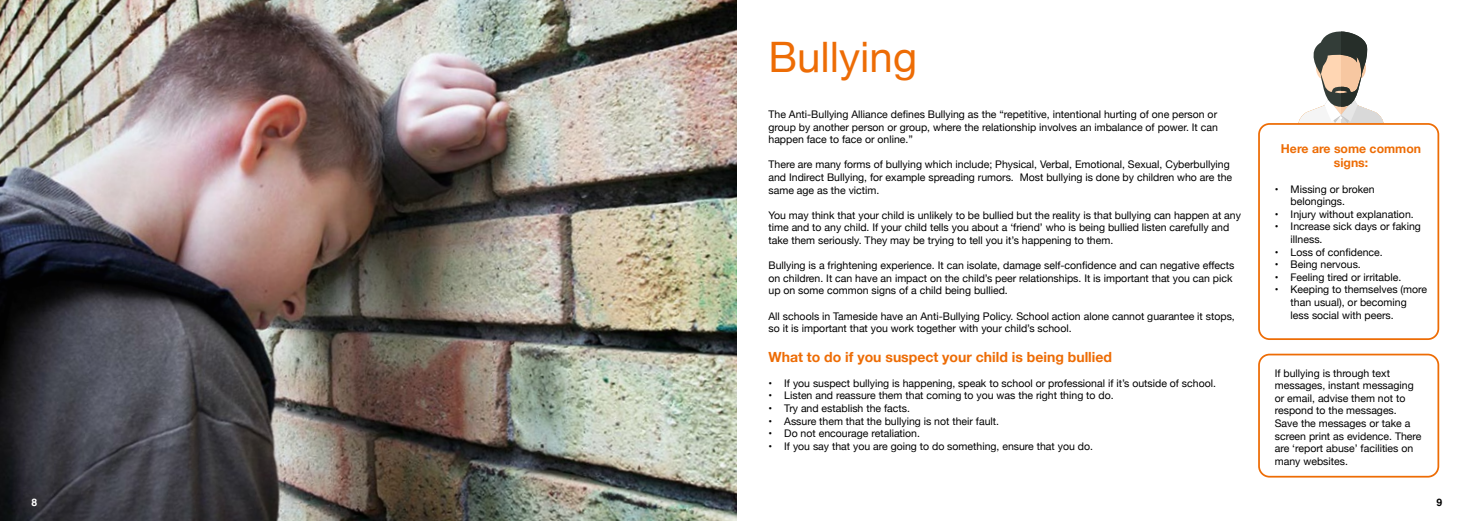
<style>
.page{position:relative;width:1474px;height:521px;background:#fff}
.page>*{position:absolute;margin:0;border:0;box-sizing:border-box;transform-origin:0 0}
.t1{font:42px "Helvetica Neue";color:#ed6c05}
.t2{font:700 14px "Helvetica Neue";color:#ed6c05}
.t3{font:700 12.25px/14.7px "Helvetica Neue";color:#ed6c05;text-align:center}
.t4{font:10.5px/12.6px "Helvetica Neue";color:#000}
.t5{font:700 10.5px "Helvetica";color:#fff}
.t6{font:700 10.5px "Helvetica";color:#000}
</style>
<div class="page">
<img style="left:0;top:0;width:737px;height:521px">
<svg style="left:1298px;top:31px;width:86px;height:92px"></svg>
<div style="left:1258px;top:123px;width:181px;height:217px;border:2px solid #ed6c05;border-radius:10px"></div>
<div style="left:1258px;top:354px;width:181px;height:123px;border:2px solid #ed6c05;border-radius:10px"></div>
<h1 class="t1" style="left:768px;top:26px;width:150px">Bullying</h1>
<p class="t4" style="left:768px;top:108px;width:451px;text-align:justify">The Anti-Bullying Alliance defines Bullying as the “repetitive, intentional hurting of one person or group by another person or group, where the relationship involves an imbalance of power. It can happen face to face or online.”</p>
<p class="t4" style="left:768px;top:159px;width:465px">There are many forms of bullying which include; Physical, Verbal, Emotional, Sexual, Cyberbullying and Indirect Bullying, for example spreading rumors. Most bullying is done by children who are the same age as the victim.</p>
<p class="t4" style="left:768px;top:209px;width:474px">You may think that your child is unlikely to be bullied but the reality is that bullying can happen at any time and to any child. If your child tells you about a ‘friend’ who is being bullied listen carefully and take them seriously. They may be trying to tell you it’s happening to them.</p>
<p class="t4" style="left:768px;top:260px;width:467px">Bullying is a frightening experience. It can isolate, damage self-confidence and can negative effects on children. It can have an impact on the child’s peer relationships. It is important that you can pick up on some common signs of a child being bullied.</p>
<p class="t4" style="left:768px;top:310px;width:468px">All schools in Tameside have an Anti-Bullying Policy. School action alone cannot guarantee it stops, so it is important that you work together with your child’s school.</p>
<h2 class="t2" style="left:768px;top:346px;width:345px">What to do if you suspect your child is being bullied</h2>
<p class="t4" style="left:768px;top:377px;width:449px">• If you suspect bullying is happening, speak to school or professional if it’s outside of school.</p>
<p class="t4" style="left:768px;top:390px;width:347px">• Listen and reassure them that coming to you was the right thing to do.</p>
<p class="t4" style="left:768px;top:402px;width:143px">• Try and establish the facts.</p>
<p class="t4" style="left:768px;top:415px;width:232px">• Assure them that the bullying is not their fault.</p>
<p class="t4" style="left:768px;top:428px;width:153px">• Do not encourage retaliation.</p>
<p class="t4" style="left:768px;top:440px;width:326px">• If you say that you are going to do something, ensure that you do.</p>
<p class="t3" style="left:1280px;top:141px;width:142px">Here are some common signs:</p>
<p class="t4" style="left:1290px;top:183px;width:86px;text-indent:-16px">• Missing or broken belongings.</p>
<p class="t4" style="left:1274px;top:208px;width:140px">• Injury without explanation.</p>
<p class="t4" style="left:1290px;top:221px;width:132px;text-indent:-16px">• Increase sick days or faking illness.</p>
<p class="t4" style="left:1274px;top:246px;width:109px">• Loss of confidence.</p>
<p class="t4" style="left:1274px;top:259px;width:87px">• Being nervous.</p>
<p class="t4" style="left:1274px;top:271px;width:128px">• Feeling tired or irritable.</p>
<p class="t4" style="left:1290px;top:284px;width:138px;text-indent:-16px">• Keeping to themselves (more than usual), or becoming less social with peers.</p>
<p class="t4" style="left:1274px;top:367px;width:148px">If bullying is through text messages, instant messaging or email, advise them not to respond to the messages.<br>Save the messages or take a screen print as evidence. There are ‘report abuse’ facilities on many websites.</p>
<p class="t5" style="left:32px;top:496px;width:7px">8</p>
<p class="t6" style="left:1436px;top:496px;width:7px">9</p>
</div>
